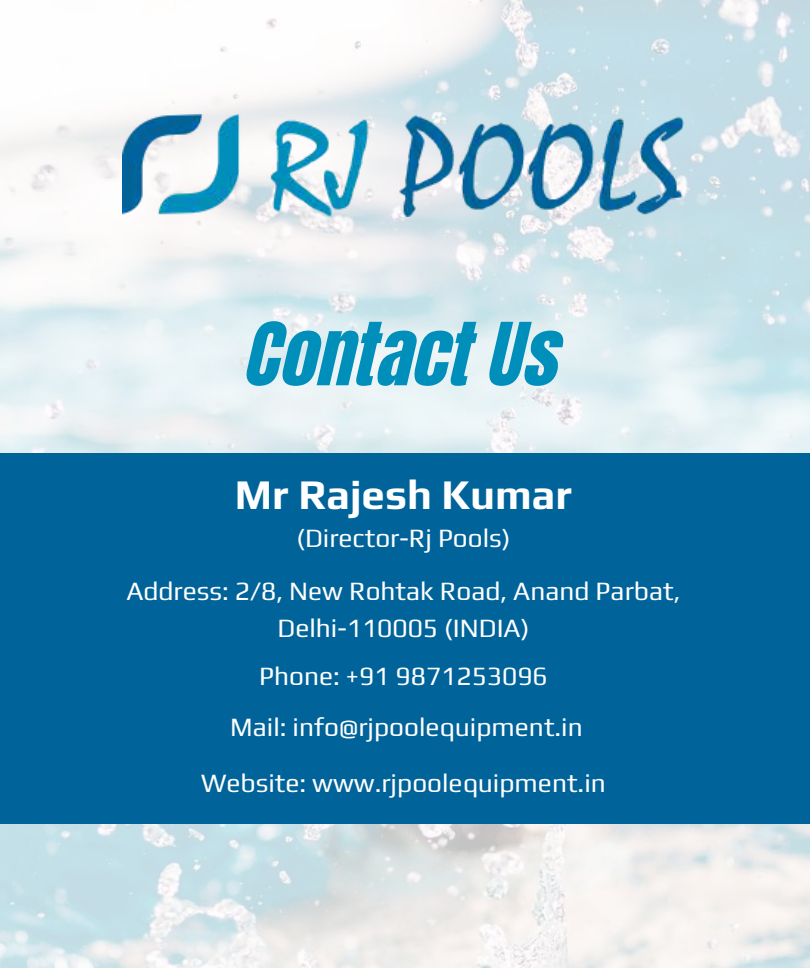
<style>
.page{position:relative;width:810px;height:968px;background:#fff}
.page>*{position:absolute;margin:0;border:0;box-sizing:border-box;transform-origin:0 0}
.t1{font:73.9px "CA Generated";color:#008eba}
.t2{font:700 41.9px "Play";color:#fff}
.t3{font:26.3px/36.8px "Play";color:#fff;text-align:center}
</style>
<div class="page">
<img style="left:0;top:0;width:810px;height:967px">
<div style="left:0;top:453px;width:810px;height:370px;background:#00649a"></div>
<img style="left:123px;top:114px;width:561px;height:103px">
<h1 class="t1" style="left:249px;top:301px;width:314px">Contact Us</h1>
<h2 class="t2" style="left:235px;top:469px;width:339px">Mr Rajesh Kumar</h2>
<p class="t3" style="left:296px;top:519px;width:216px">(Director-Rj Pools)</p>
<p class="t3" style="left:126px;top:572px;width:556px">Address: 2/8, New Rohtak Road, Anand Parbat,<br>Delhi-110005 (INDIA)</p>
<p class="t3" style="left:259px;top:657px;width:290px">Phone: +91 9871253096</p>
<p class="t3" style="left:230px;top:708px;width:354px">Mail: info@rjpoolequipment.in</p>
<p class="t3" style="left:201px;top:763px;width:406px">Website: www.rjpoolequipment.in</p>
</div>
